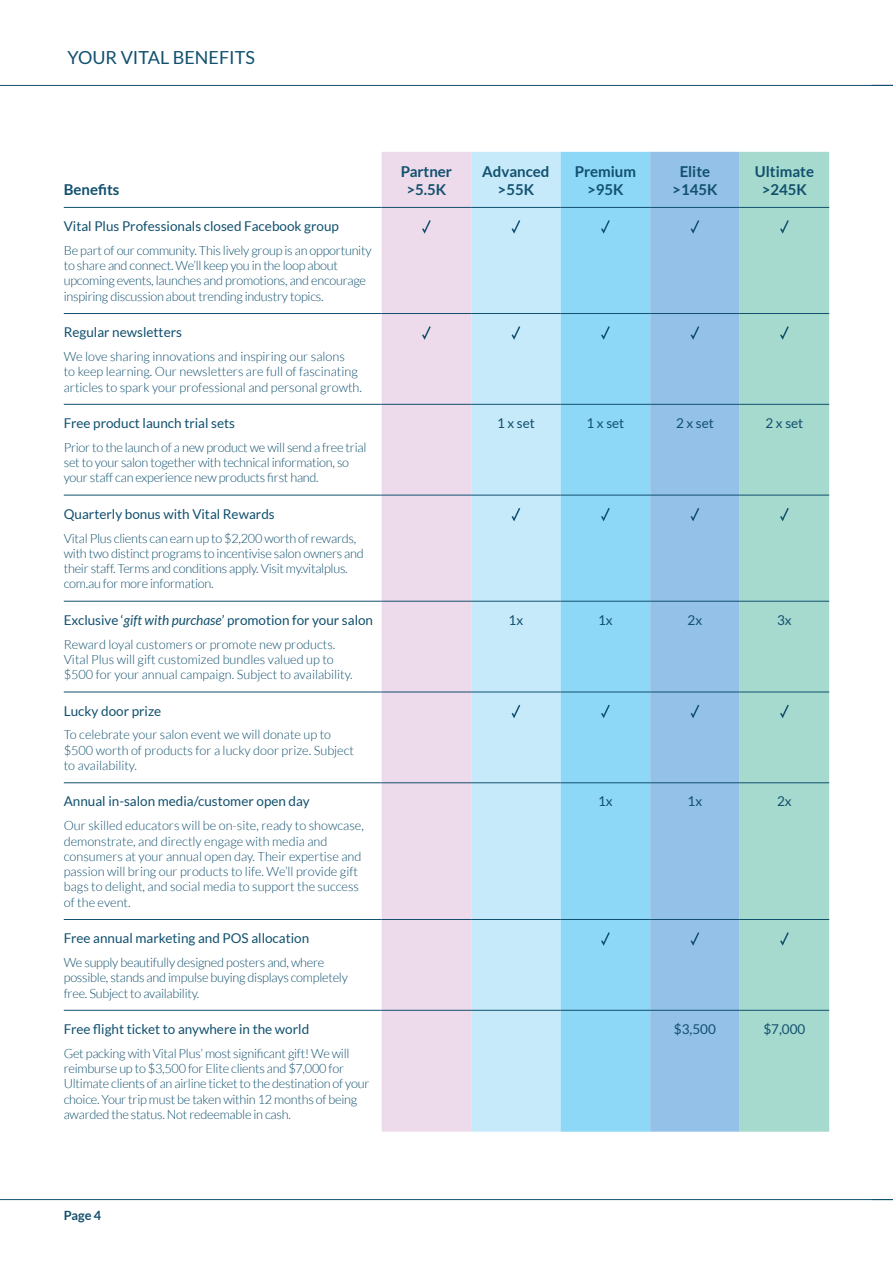
<style>
.page{position:relative;width:893px;height:1263px;background:#fff}
.page>*{position:absolute;margin:0;border:0;box-sizing:border-box;transform-origin:0 0}
.Heading{font:18px "Lato";color:#11506e}
.Lato_Body{font:700 15px/18px "Lato";color:#11506e;text-align:center}
.Lato_Body-2{font:13.5px "Lato";color:#11506e}
.Description{font:300 12.75px/15.3px "Lato";letter-spacing:-.02em;color:#11506e}
.Description-2{font:300 12.75px/15.3px "Lato";color:#11506e}
.Body{font:700 12.75px "Lato";color:#11506e}
.s1{font-style:italic}
</style>
<div class="page">
<div style="left:382px;top:152px;width:89px;height:980px;background:#eddaea"></div>
<div style="left:471px;top:152px;width:90px;height:980px;background:#c6eafa"></div>
<div style="left:561px;top:152px;width:89px;height:980px;background:#8dd7f7"></div>
<div style="left:650px;top:152px;width:90px;height:980px;background:#93c1e7"></div>
<div style="left:740px;top:152px;width:89px;height:980px;background:#a6dacf"></div>
<hr style="left:64px;top:207px;width:318px;height:1px;background:#11506e">
<hr style="left:382px;top:207px;width:89px;height:1px;background:#11506e">
<hr style="left:471px;top:207px;width:90px;height:1px;background:#11506e">
<hr style="left:561px;top:207px;width:89px;height:1px;background:#11506e">
<hr style="left:650px;top:207px;width:90px;height:1px;background:#11506e">
<hr style="left:740px;top:207px;width:89px;height:1px;background:#11506e">
<hr style="left:64px;top:1010px;width:318px;height:1px;background:#11506e">
<hr style="left:382px;top:1010px;width:89px;height:1px;background:#11506e">
<hr style="left:471px;top:1010px;width:90px;height:1px;background:#11506e">
<hr style="left:561px;top:1010px;width:89px;height:1px;background:#11506e">
<hr style="left:650px;top:1010px;width:90px;height:1px;background:#11506e">
<hr style="left:740px;top:1010px;width:89px;height:1px;background:#11506e">
<hr style="left:64px;top:313px;width:318px;height:1px;background:#11506e">
<hr style="left:382px;top:313px;width:89px;height:1px;background:#11506e">
<hr style="left:471px;top:313px;width:90px;height:1px;background:#11506e">
<hr style="left:561px;top:313px;width:89px;height:1px;background:#11506e">
<hr style="left:650px;top:313px;width:90px;height:1px;background:#11506e">
<hr style="left:740px;top:313px;width:89px;height:1px;background:#11506e">
<hr style="left:64px;top:404px;width:318px;height:1px;background:#11506e">
<hr style="left:382px;top:404px;width:89px;height:1px;background:#11506e">
<hr style="left:471px;top:404px;width:90px;height:1px;background:#11506e">
<hr style="left:561px;top:404px;width:89px;height:1px;background:#11506e">
<hr style="left:650px;top:404px;width:90px;height:1px;background:#11506e">
<hr style="left:740px;top:404px;width:89px;height:1px;background:#11506e">
<hr style="left:64px;top:495px;width:318px;height:1px;background:#11506e">
<hr style="left:382px;top:495px;width:89px;height:1px;background:#11506e">
<hr style="left:471px;top:495px;width:90px;height:1px;background:#11506e">
<hr style="left:561px;top:495px;width:89px;height:1px;background:#11506e">
<hr style="left:650px;top:495px;width:90px;height:1px;background:#11506e">
<hr style="left:740px;top:495px;width:89px;height:1px;background:#11506e">
<hr style="left:64px;top:601px;width:318px;height:1px;background:#11506e">
<hr style="left:382px;top:601px;width:89px;height:1px;background:#11506e">
<hr style="left:471px;top:601px;width:90px;height:1px;background:#11506e">
<hr style="left:561px;top:601px;width:89px;height:1px;background:#11506e">
<hr style="left:650px;top:601px;width:90px;height:1px;background:#11506e">
<hr style="left:740px;top:601px;width:89px;height:1px;background:#11506e">
<hr style="left:64px;top:692px;width:318px;height:1px;background:#11506e">
<hr style="left:382px;top:692px;width:89px;height:1px;background:#11506e">
<hr style="left:471px;top:692px;width:90px;height:1px;background:#11506e">
<hr style="left:561px;top:692px;width:89px;height:1px;background:#11506e">
<hr style="left:650px;top:692px;width:90px;height:1px;background:#11506e">
<hr style="left:740px;top:692px;width:89px;height:1px;background:#11506e">
<hr style="left:64px;top:782px;width:318px;height:1px;background:#11506e">
<hr style="left:382px;top:782px;width:89px;height:1px;background:#11506e">
<hr style="left:471px;top:782px;width:90px;height:1px;background:#11506e">
<hr style="left:561px;top:782px;width:89px;height:1px;background:#11506e">
<hr style="left:650px;top:782px;width:90px;height:1px;background:#11506e">
<hr style="left:740px;top:782px;width:89px;height:1px;background:#11506e">
<hr style="left:64px;top:919px;width:318px;height:1px;background:#11506e">
<hr style="left:382px;top:919px;width:89px;height:1px;background:#11506e">
<hr style="left:471px;top:919px;width:90px;height:1px;background:#11506e">
<hr style="left:561px;top:919px;width:89px;height:1px;background:#11506e">
<hr style="left:650px;top:919px;width:90px;height:1px;background:#11506e">
<hr style="left:740px;top:919px;width:89px;height:1px;background:#11506e">
<svg style="left:421px;top:218px;width:11px;height:17px"></svg>
<svg style="left:510px;top:218px;width:12px;height:17px"></svg>
<svg style="left:600px;top:218px;width:11px;height:17px"></svg>
<svg style="left:689px;top:218px;width:12px;height:17px"></svg>
<svg style="left:779px;top:218px;width:11px;height:17px"></svg>
<svg style="left:421px;top:325px;width:11px;height:16px"></svg>
<svg style="left:510px;top:325px;width:12px;height:16px"></svg>
<svg style="left:600px;top:325px;width:11px;height:16px"></svg>
<svg style="left:689px;top:325px;width:12px;height:16px"></svg>
<svg style="left:779px;top:325px;width:11px;height:16px"></svg>
<svg style="left:510px;top:506px;width:12px;height:17px"></svg>
<svg style="left:600px;top:506px;width:11px;height:17px"></svg>
<svg style="left:689px;top:506px;width:12px;height:17px"></svg>
<svg style="left:779px;top:506px;width:11px;height:17px"></svg>
<svg style="left:510px;top:703px;width:12px;height:17px"></svg>
<svg style="left:600px;top:703px;width:11px;height:17px"></svg>
<svg style="left:689px;top:703px;width:12px;height:17px"></svg>
<svg style="left:779px;top:703px;width:11px;height:17px"></svg>
<svg style="left:600px;top:930px;width:11px;height:17px"></svg>
<svg style="left:689px;top:930px;width:12px;height:17px"></svg>
<svg style="left:779px;top:930px;width:11px;height:17px"></svg>
<hr style="left:0;top:1199px;width:893px;height:1px;background:#11506e">
<hr style="left:0;top:85px;width:893px;height:1px;background:#11506e">
<hr style="left:892px;top:86px;width:1px;height:1114px;background:#8dd7f7">
<p class="Heading" style="left:68px;top:47px;width:189px">YOUR VITAL BENEFITS</p>
<p class="Lato_Body" style="left:64px;top:180px;width:57px">Benefits</p>
<p class="Lato_Body-2" style="left:64px;top:219px;width:277px">Vital Plus Professionals closed Facebook group</p>
<p class="Description" style="left:64px;top:243px;width:309px">Be part of our community. This lively group is an opportunity to share and connect. We’ll keep you in the loop about upcoming events, launches and promotions, and encourage inspiring discussion about trending industry topics.</p>
<p class="Lato_Body-2" style="left:64px;top:325px;width:120px">Regular newsletters</p>
<p class="Description-2" style="left:64px;top:349px;width:300px">We love sharing innovations and inspiring our salons<br>to keep learning. Our newsletters are full of fascinating articles to spark your professional and personal growth.</p>
<p class="Lato_Body-2" style="left:64px;top:415px;width:173px">Free product launch trial sets</p>
<p class="Description" style="left:64px;top:440px;width:304px">Prior to the launch of a new product we will send a free trial set to your salon together with technical information, so your staff can experience new products first hand.</p>
<p class="Lato_Body-2" style="left:64px;top:506px;width:212px">Quarterly bonus with Vital Rewards</p>
<p class="Description" style="left:64px;top:530px;width:302px">Vital Plus clients can earn up to $2,200 worth of rewards, with two distinct programs to incentivise salon owners and their staff. Terms and conditions apply. Visit my.vitalplus. com.au for more information.</p>
<p class="Lato_Body-2" style="left:64px;top:612px;width:311px">Exclusive ‘<span class="s1">gift with purchase</span>’ promotion for your salon</p>
<p class="Description-2" style="left:64px;top:636px;width:291px">Reward loyal customers or promote new products.<br>Vital Plus will gift customized bundles valued up to $500 for your annual campaign. Subject to availability.</p>
<p class="Lato_Body-2" style="left:64px;top:703px;width:99px">Lucky door prize</p>
<p class="Description-2" style="left:64px;top:727px;width:292px">To celebrate your salon event we will donate up to $500 worth of products for a lucky door prize. Subject to availability.</p>
<p class="Lato_Body-2" style="left:64px;top:794px;width:247px">Annual in-salon media/customer open day</p>
<p class="Description-2" style="left:64px;top:818px;width:302px">Our skilled educators will be on-site, ready to showcase, demonstrate, and directly engage with media and consumers at your annual open day. Their expertise and passion will bring our products to life. We’ll provide gift bags to delight, and social media to support the success of the event.</p>
<p class="Lato_Body-2" style="left:64px;top:931px;width:247px">Free annual marketing and POS allocation</p>
<p class="Description" style="left:64px;top:955px;width:286px">We supply beautifully designed posters and, where possible, stands and impulse buying displays completely free. Subject to availability.</p>
<p class="Lato_Body-2" style="left:64px;top:1021px;width:247px">Free flight ticket to anywhere in the world</p>
<p class="Description" style="left:64px;top:1045px;width:307px">Get packing with Vital Plus’ most significant gift! We will reimburse up to $3,500 for Elite clients and $7,000 for Ultimate clients of an airline ticket to the destination of your choice. Your trip must be taken within 12 months of being awarded the status. Not redeemable in cash.</p>
<p class="Lato_Body" style="left:401px;top:162px;width:53px">Partner &gt;5.5K</p>
<p class="Lato_Body" style="left:482px;top:162px;width:69px">Advanced &gt;55K</p>
<p class="Lato_Body" style="left:575px;top:162px;width:63px">Premium &gt;95K</p>
<p class="Lato_Body" style="left:672px;top:162px;width:47px">Elite &gt;145K</p>
<p class="Lato_Body" style="left:755px;top:162px;width:61px">Ultimate &gt;245K</p>
<p class="Lato_Body-2" style="left:497px;top:415px;width:39px">1 x set</p>
<p class="Lato_Body-2" style="left:586px;top:415px;width:39px">1 x set</p>
<p class="Lato_Body-2" style="left:676px;top:415px;width:39px">2 x set</p>
<p class="Lato_Body-2" style="left:765px;top:415px;width:39px">2 x set</p>
<p class="Lato_Body-2" style="left:509px;top:612px;width:16px">1x</p>
<p class="Lato_Body-2" style="left:598px;top:612px;width:16px">1x</p>
<p class="Lato_Body-2" style="left:688px;top:612px;width:16px">2x</p>
<p class="Lato_Body-2" style="left:777px;top:612px;width:16px">3x</p>
<p class="Lato_Body-2" style="left:598px;top:794px;width:16px">1x</p>
<p class="Lato_Body-2" style="left:688px;top:794px;width:16px">1x</p>
<p class="Lato_Body-2" style="left:777px;top:794px;width:16px">2x</p>
<p class="Lato_Body-2" style="left:674px;top:1021px;width:44px">$3,500</p>
<p class="Lato_Body-2" style="left:763px;top:1021px;width:44px">$7,000</p>
<p class="Body" style="left:64px;top:1208px;width:39px">Page 4</p>
</div>
